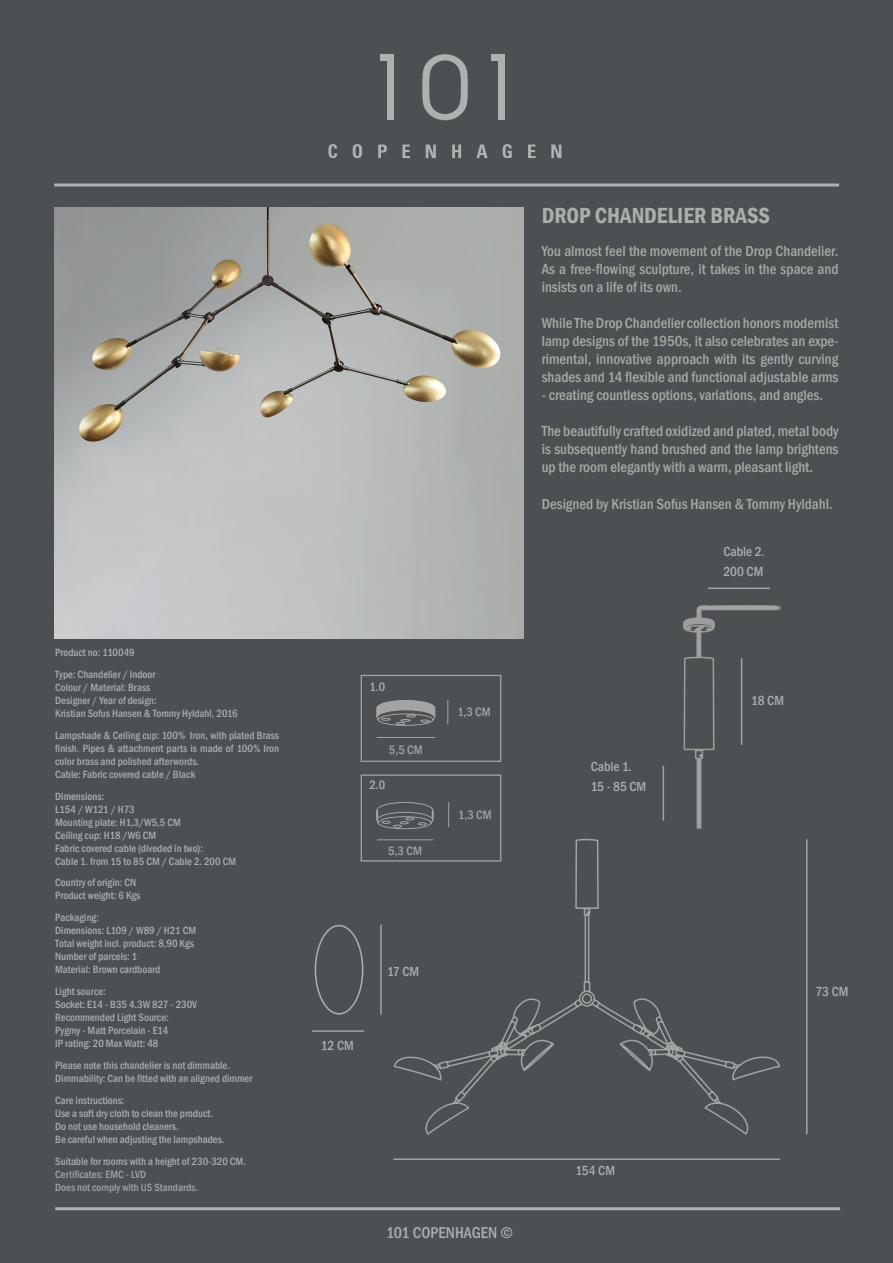
<style>
.page{position:relative;width:893px;height:1263px;background:#4c5053}
.page>*{position:absolute;margin:0;border:0;box-sizing:border-box;transform-origin:0 0}
.t1{font:600 condensed 22.5px "Franklin Gothic";color:#abaeaf}
.t2{font:500 condensed 16.2px "Franklin Gothic";color:#abaeaf}
.t3{font:500 condensed 15px/18px "Franklin Gothic";color:#a6a9a5;text-align:justify}
.t4{font:500 condensed 13.5px/20.2px "Franklin Gothic";color:#abaeaf}
.t5{font:500 condensed 12.6px "Franklin Gothic";color:#a2a4a5}
.t6{font:500 condensed 12.6px "Franklin Gothic";color:#abaeaf}
.t7{font:500 condensed 10.8px/12.9px "Franklin Gothic";color:#abaeaf}
.t8{font:500 condensed 10.8px/12.9px "Franklin Gothic";color:#a2a4a5}
</style>
<div class="page">
<img style="left:54px;top:207px;width:469px;height:432px">
<svg style="left:422px;top:54px;width:46px;height:66px"></svg>
<div style="left:498px;top:58px;width:6px;height:62px;background:#adb1b1"></div>
<div style="left:491px;top:54px;width:13px;height:7px;background:#adb1b1"></div>
<div style="left:387px;top:58px;width:7px;height:62px;background:#adb1b1"></div>
<div style="left:380px;top:54px;width:13px;height:7px;background:#adb1b1"></div>
<svg style="left:328px;top:144px;width:9px;height:14px"></svg>
<svg style="left:353px;top:144px;width:9px;height:14px"></svg>
<svg style="left:378px;top:145px;width:9px;height:13px"></svg>
<svg style="left:402px;top:145px;width:8px;height:13px"></svg>
<svg style="left:426px;top:145px;width:10px;height:13px"></svg>
<svg style="left:452px;top:145px;width:9px;height:13px"></svg>
<svg style="left:476px;top:145px;width:12px;height:13px"></svg>
<svg style="left:503px;top:144px;width:9px;height:14px"></svg>
<svg style="left:528px;top:145px;width:8px;height:13px"></svg>
<svg style="left:551px;top:145px;width:10px;height:13px"></svg>
<hr style="left:54px;top:183px;width:785px;height:3px;background:#adb1b1">
<hr style="left:55px;top:1207px;width:785px;height:3px;background:#adb1b1">
<hr style="left:806px;top:839px;width:1px;height:295px;background:#a1a4a4">
<hr style="left:393px;top:1158px;width:387px;height:2px;background:#a1a4a4">
<hr style="left:708px;top:588px;width:62px;height:1px;background:#a1a4a4">
<hr style="left:663px;top:766px;width:1px;height:55px;background:#a1a4a4">
<hr style="left:380px;top:925px;width:2px;height:89px;background:#a1a4a4">
<hr style="left:312px;top:1030px;width:52px;height:2px;background:#a1a4a4">
<div style="left:315px;top:925px;width:48px;height:89px;border:2px solid #adb1b1;border-radius:50%"></div>
<svg style="left:376px;top:700px;width:60px;height:26px"></svg>
<hr style="left:377px;top:737px;width:58px;height:1px;background:#a2a4a5">
<hr style="left:377px;top:839px;width:56px;height:1px;background:#a2a4a5">
<svg style="left:447px;top:700px;width:1px;height:24px"></svg>
<svg style="left:448px;top:802px;width:1px;height:25px"></svg>
<svg style="left:376px;top:802px;width:58px;height:27px"></svg>
<div style="left:361px;top:675px;width:140px;height:87px;border:1px solid #a2a4a5"></div>
<div style="left:361px;top:774px;width:140px;height:87px;border:1px solid #a2a4a5"></div>
<svg style="left:393px;top:838px;width:387px;height:297px"></svg>
<svg style="left:683px;top:605px;width:98px;height:224px"></svg>
<p class="t7" style="left:55px;top:641px;width:102px;line-height:21.9px">Product no: 110049<br>Type: Chandelier / Indoor</p>
<p class="t7" style="left:55px;top:681px;width:184px">Colour / Material: Brass<br>Designer / Year of design:<br>Kristian Sofus Hansen &amp; Tommy Hyldahl, 2016</p>
<p class="t7" style="left:55px;top:729px;width:225px">Lampshade &amp; Ceiling cup: 100% Iron, with plated Brass finish. Pipes &amp; attachment parts is made of 100% Iron color brass and polished afterwords.<br>Cable: Fabric covered cable / Black</p>
<p class="t7" style="left:55px;top:789px;width:182px">Dimensions:<br>L154 / W121 / H73<br>Mounting plate: H1,3/W5,5 CM<br>Ceiling cup: H18 /W6 CM<br>Fabric covered cable (diveded in two):<br>Cable 1. from 15 to 85 CM / Cable 2. 200 CM</p>
<p class="t7" style="left:55px;top:876px;width:87px">Country of origin: CN<br>Product weight: 6 Kgs</p>
<p class="t7" style="left:55px;top:911px;width:143px">Packaging:<br>Dimensions: L109 / W89 / H21 CM<br>Total weight incl. product: 8,90 Kgs<br>Number of parcels: 1<br>Material: Brown cardboard</p>
<p class="t7" style="left:55px;top:985px;width:143px">Light source:<br>Socket: E14 - B35 4.3W 827 - 230V<br>Recommended Light Source:<br>Pygmy - Matt Porcelain - E14<br>IP rating: 20 Max Watt: 48</p>
<p class="t7" style="left:55px;top:1059px;width:199px">Please note this chandelier is not dimmable.<br>Dimmability: Can be fitted with an aligned dimmer</p>
<p class="t7" style="left:55px;top:1094px;width:171px">Care instructions:<br>Use a soft dry cloth to clean the product.<br>Do not use household cleaners.<br>Be careful when adjusting the lampshades.</p>
<p class="t7" style="left:55px;top:1155px;width:192px">Suitable for rooms with a height of 230-320 CM.</p>
<p class="t8" style="left:55px;top:1167px;width:144px">Certificates: EMC - LVD<br>Does not comply with US Standards.</p>
<p class="t6" style="left:369px;top:679px;width:17px">1.0</p>
<p class="t5" style="left:389px;top:741px;width:35px">5,5 CM</p>
<p class="t6" style="left:369px;top:776px;width:17px">2.0</p>
<p class="t5" style="left:388px;top:842px;width:35px">5,3 CM</p>
<p class="t5" style="left:457px;top:704px;width:35px">1,3 CM</p>
<p class="t5" style="left:458px;top:806px;width:35px">1,3 CM</p>
<p class="t4" style="left:321px;top:1035px;width:35px">12 CM</p>
<p class="t4" style="left:387px;top:961px;width:34px">17 CM</p>
<h1 class="t1" style="left:542px;top:200px;width:230px">DROP CHANDELIER BRASS</h1>
<h3 class="t3" style="left:542px;top:241px;width:298px">You almost feel the movement of the Drop Chandelier.<br>As a free-flowing sculpture, it takes in the space and insists on a life of its own.</h3>
<h3 class="t3" style="left:542px;top:313px;width:298px">While The Drop Chandelier collection honors modernist lamp designs of the 1950s, it also celebrates an expe&shy;rimental, innovative approach with its gently curving shades and 14 flexible and functional adjustable arms</h3>
<h3 class="t3" style="left:542px;top:385px;width:283px">- creating countless options, variations, and angles.</h3>
<h3 class="t3" style="left:542px;top:421px;width:298px">The beautifully crafted oxidized and plated, metal body is subsequently hand brushed and the lamp brightens up the room elegantly with a warm, pleasant light.</h3>
<h3 class="t3" style="left:542px;top:495px;width:292px">Designed by Kristian Sofus Hansen &amp; Tommy Hyldahl.</h3>
<p class="t4" style="left:723px;top:541px;width:43px">Cable 2.<br>200 CM</p>
<p class="t4" style="left:591px;top:756px;width:43px">Cable 1.</p>
<p class="t4" style="left:591px;top:776px;width:57px">15 - 85 CM</p>
<p class="t4" style="left:751px;top:690px;width:34px">18 CM</p>
<p class="t4" style="left:815px;top:981px;width:35px">73 CM</p>
<h2 class="t2" style="left:386px;top:1222px;width:128px">101 COPENHAGEN ©</h2>
<p class="t4" style="left:575px;top:1161px;width:41px">154 CM</p>
</div>
